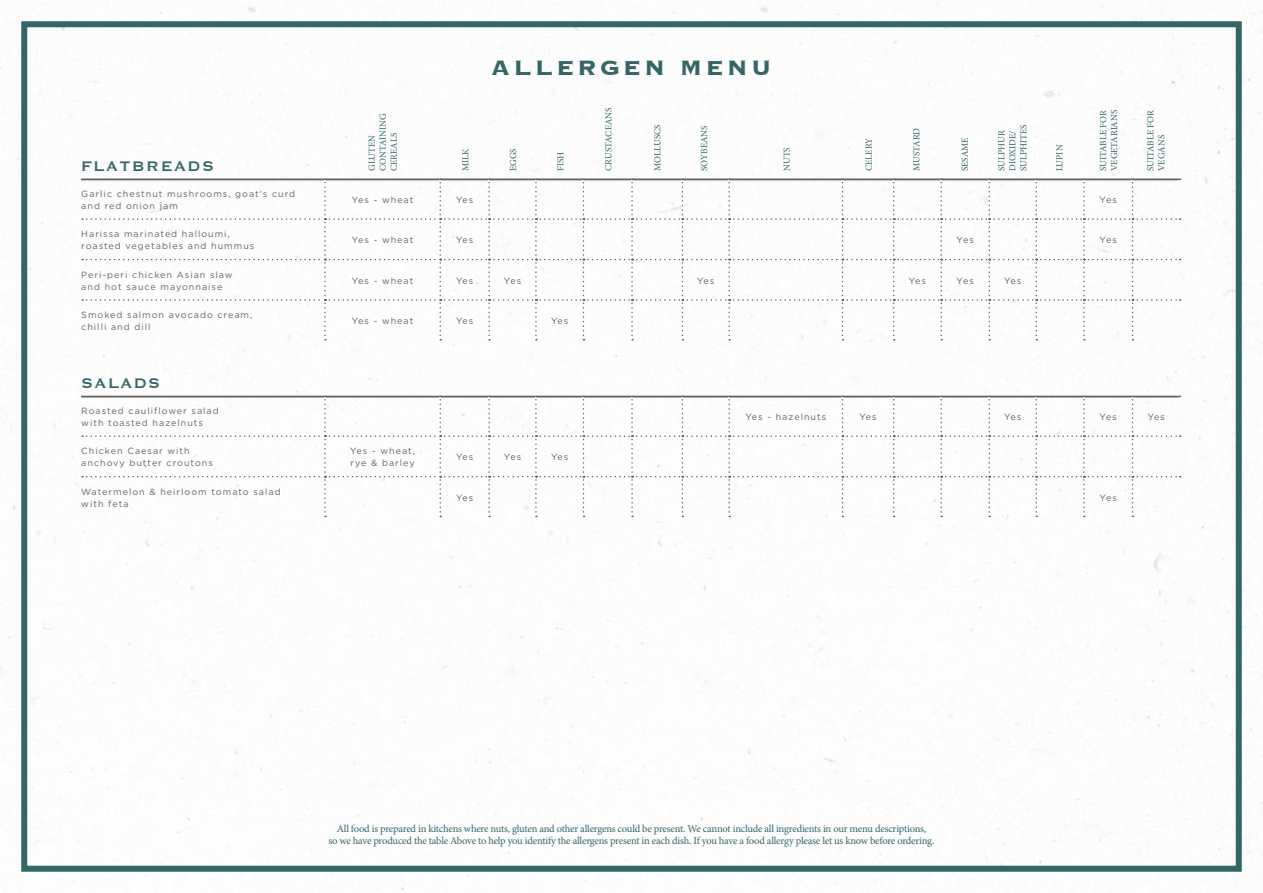
<style>
.page{position:relative;width:1263px;height:893px;background:#fff}
.page>*{position:absolute;margin:0;border:0;box-sizing:border-box;transform-origin:0 0}
.t1{font:700 27px "Copperplate";letter-spacing:.12em;color:#366}
.t2{font:18px "Copperplate";letter-spacing:.08em;color:#366}
.t3{font:10.5px/12px "Minion Pro";letter-spacing:-.02em;color:#366;text-align:center}
.t4{font:9.3px/11.1px "Minion Pro";color:#366}
.t5{font:9px/12px "Gotham HTF";letter-spacing:.11em;color:#646363}
</style>
<div class="page">
<div style="left:21px;top:21px;width:1221px;height:851px;border:6px solid #366"></div>
<hr style="left:81px;top:179px;width:1100px;height:1px;background:#646363">
<svg style="left:82px;top:179px;width:1098px;height:161px"></svg>
<hr style="left:81px;top:396px;width:1100px;height:1px;background:#646363">
<svg style="left:82px;top:396px;width:1098px;height:121px"></svg>
<h2 class="t2" style="left:81px;top:154px;width:134px">FLATBREADS</h2>
<p class="t4" style="left:366px;top:171px;width:59px;rotate:-90deg">GLUTEN<br>CONTAINING<br>CEREALS</p>
<h1 class="t1" style="left:491px;top:50px;width:283px">ALLERGEN MENU</h1>
<p class="t4" style="left:460px;top:171px;width:24px;rotate:-90deg">MILK</p>
<p class="t4" style="left:508px;top:171px;width:24px;rotate:-90deg">EGGS</p>
<p class="t4" style="left:555px;top:171px;width:21px;rotate:-90deg">FISH</p>
<p class="t4" style="left:603px;top:171px;width:65px;rotate:-90deg">CRUSTACEANS</p>
<p class="t4" style="left:652px;top:171px;width:48px;rotate:-90deg">MOLLUSCS</p>
<p class="t4" style="left:699px;top:171px;width:47px;rotate:-90deg">SOYBEANS</p>
<p class="t4" style="left:781px;top:171px;width:25px;rotate:-90deg">NUTS</p>
<p class="t4" style="left:863px;top:171px;width:34px;rotate:-90deg">CELERY</p>
<p class="t4" style="left:911px;top:171px;width:45px;rotate:-90deg">MUSTARD</p>
<p class="t4" style="left:959px;top:171px;width:35px;rotate:-90deg">SESAME</p>
<p class="t4" style="left:996px;top:171px;width:48px;rotate:-90deg">SULPHUR<br>DIOXIDE/<br>SULPHITES</p>
<p class="t4" style="left:1054px;top:171px;width:28px;rotate:-90deg">LUPIN</p>
<p class="t4" style="left:1097px;top:171px;width:63px;rotate:-90deg">SUITABLE FOR<br>VEGETARIANS</p>
<p class="t4" style="left:1145px;top:171px;width:62px;rotate:-90deg">SUITABLE FOR<br>VEGANS</p>
<p class="t5" style="left:81px;top:187px;width:215px">Garlic chestnut mushrooms, goat’s curd and red onion jam</p>
<p class="t5" style="left:352px;top:193px;width:63px">Yes - wheat</p>
<p class="t5" style="left:456px;top:193px;width:19px">Yes</p>
<p class="t5" style="left:1099px;top:193px;width:19px">Yes</p>
<p class="t5" style="left:81px;top:228px;width:175px">Harissa marinated halloumi, roasted vegetables and hummus</p>
<p class="t5" style="left:352px;top:234px;width:63px">Yes - wheat</p>
<p class="t5" style="left:456px;top:234px;width:19px">Yes</p>
<p class="t5" style="left:957px;top:234px;width:19px">Yes</p>
<p class="t5" style="left:1099px;top:234px;width:19px">Yes</p>
<p class="t5" style="left:81px;top:268px;width:153px">Peri-peri chicken Asian slaw and hot sauce mayonnaise</p>
<p class="t5" style="left:352px;top:274px;width:63px">Yes - wheat</p>
<p class="t5" style="left:456px;top:274px;width:19px">Yes</p>
<p class="t5" style="left:504px;top:274px;width:19px">Yes</p>
<p class="t5" style="left:697px;top:274px;width:19px">Yes</p>
<p class="t5" style="left:909px;top:274px;width:19px">Yes</p>
<p class="t5" style="left:957px;top:274px;width:19px">Yes</p>
<p class="t5" style="left:1004px;top:274px;width:19px">Yes</p>
<p class="t5" style="left:81px;top:309px;width:173px">Smoked salmon avocado cream, chilli and dill</p>
<p class="t5" style="left:352px;top:315px;width:63px">Yes - wheat</p>
<p class="t5" style="left:456px;top:315px;width:19px">Yes</p>
<p class="t5" style="left:551px;top:315px;width:19px">Yes</p>
<h2 class="t2" style="left:81px;top:372px;width:81px">SALADS</h2>
<p class="t5" style="left:81px;top:404px;width:139px">Roasted cauliflower salad with toasted hazelnuts</p>
<p class="t5" style="left:745px;top:410px;width:82px">Yes - hazelnuts</p>
<p class="t5" style="left:859px;top:410px;width:19px">Yes</p>
<p class="t5" style="left:1004px;top:410px;width:19px">Yes</p>
<p class="t5" style="left:1099px;top:410px;width:19px">Yes</p>
<p class="t5" style="left:1148px;top:410px;width:19px">Yes</p>
<p class="t5" style="left:81px;top:445px;width:133px">Chicken Caesar with anchovy butter croutons</p>
<p class="t5" style="left:350px;top:445px;width:66px">Yes - wheat, rye &amp; barley</p>
<p class="t5" style="left:456px;top:451px;width:19px">Yes</p>
<p class="t5" style="left:504px;top:451px;width:19px">Yes</p>
<p class="t5" style="left:551px;top:451px;width:19px">Yes</p>
<p class="t5" style="left:81px;top:485px;width:201px">Watermelon &amp; heirloom tomato salad with feta</p>
<p class="t5" style="left:456px;top:491px;width:19px">Yes</p>
<p class="t5" style="left:1099px;top:491px;width:19px">Yes</p>
<p class="t3" style="left:329px;top:822px;width:607px">All food is prepared in kitchens where nuts, gluten and other allergens could be present. We cannot include all ingredients in our menu descriptions,<br>so we have produced the table Above to help you identify the allergens present in each dish. If you have a food allergy please let us know before ordering.</p>
</div>
